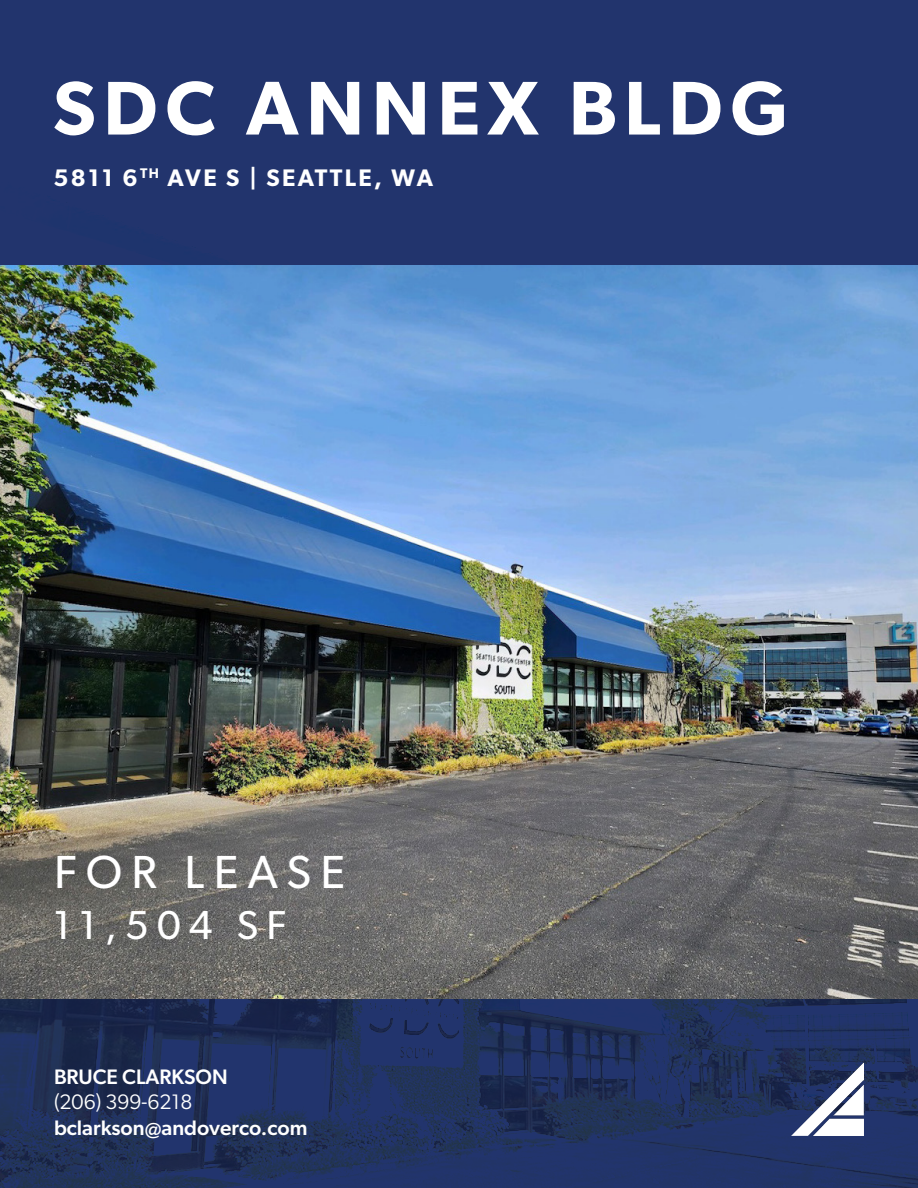
<style>
.page{position:relative;width:918px;height:1188px;background:#fff}
.page>*{position:absolute;margin:0;border:0;box-sizing:border-box;transform-origin:0 0}
.t1{font:46.5px "Gibson";letter-spacing:.2em;color:#fff}
.t2{font:40.5px "Gibson";letter-spacing:.2em;color:#fff}
.t3{font:600 24px "Gibson";letter-spacing:.1em;color:#fff}
.t4{font:500 21px "Gibson";color:#fff}
.t5{font:21px "Gibson";color:#fff}
</style>
<div class="page">
<img style="left:0;top:643px;width:918px;height:545px">
<img style="left:0;top:0;width:918px;height:643px">
<svg style="left:54px;top:81px;width:730px;height:54px"></svg>
<img style="left:792px;top:1063px;width:72px;height:72px">
<p class="t3" style="left:53px;top:163px;width:381px">5811 6<sup>TH</sup> AVE S | SEATTLE, WA</p>
<p class="t1" style="left:54px;top:844px;width:293px">FOR LEASE</p>
<p class="t2" style="left:53px;top:900px;width:235px">11,504 SF</p>
<p class="t4" style="left:54px;top:1064px;width:175px">BRUCE CLARKSON</p>
<p class="t5" style="left:54px;top:1090px;width:140px">(206) 399-6218</p>
<p class="t4" style="left:54px;top:1115px;width:255px">bclarkson@andoverco.com</p>
</div>
